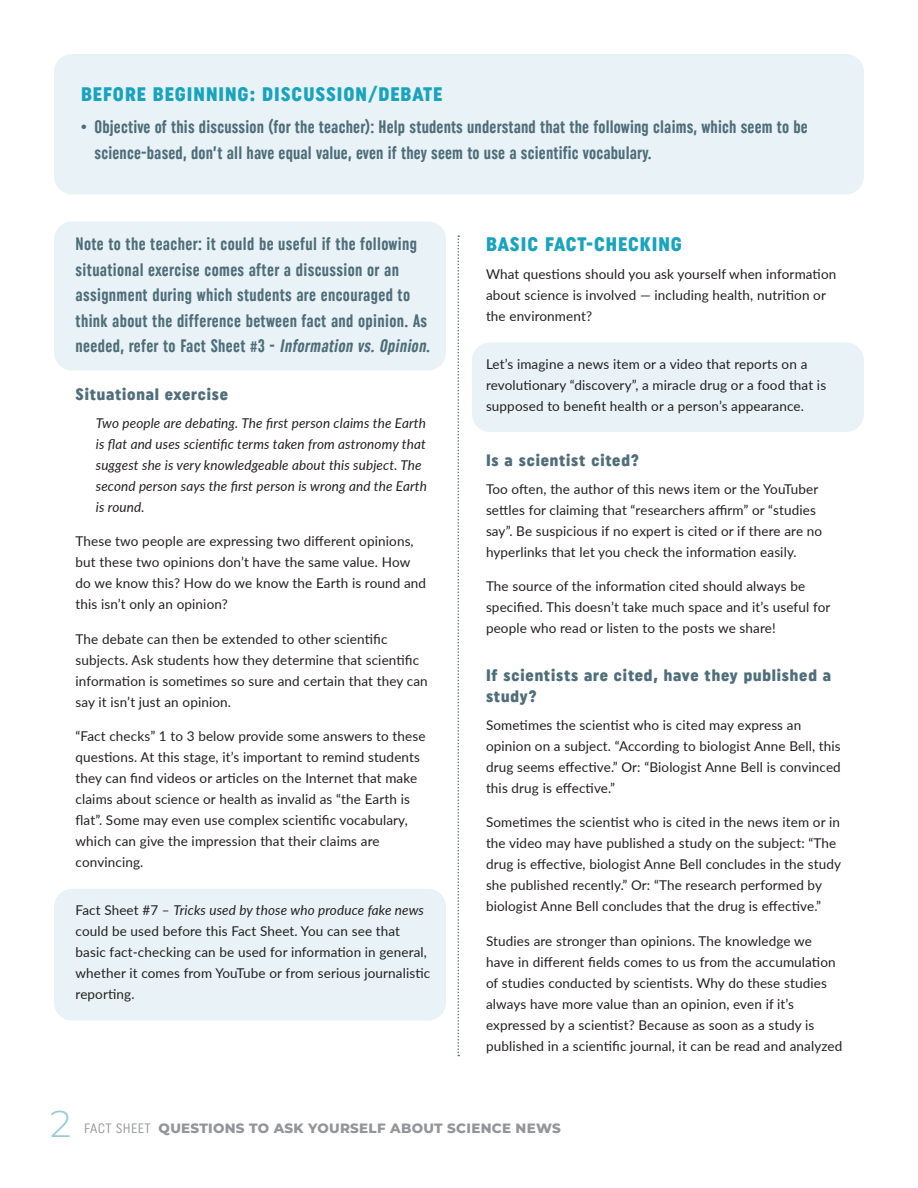
<style>
.page{position:relative;width:918px;height:1188px;background:#fff}
.page>*{position:absolute;margin:0;border:0;box-sizing:border-box;transform-origin:0 0}
.t1{font:300 37.5px "Montserrat";color:#9acad9}
.Titre_3{font:19.5px "Uniform Condensed 3";letter-spacing:.05em;color:#19a3bd}
.t2{font:18px/25.5px "Uniform Extra Condensed 3";letter-spacing:.015em;color:#4e6d79}
.Sous-titre_gris{font:16.5px/21px "Uniform Condensed 3";letter-spacing:.05em;color:#506d7a}
.Texte-courant___SB{font:13.5px/21px "Lato";letter-spacing:.01em;color:#231f20}
.Texte_courant___sans{font:13.5px/21px "Lato";letter-spacing:.01em;color:#231f20}
.Texte_courant___sans-2{font:italic 13.5px/21px "Lato";letter-spacing:.01em;color:#231f20}
.t3{font:800 13.5px "Montserrat";letter-spacing:.02em;color:#939598}
.s1{font-style:italic}
.s2{font-family:"Uniform Condensed 6";font-weight:400}
</style>
<div class="page">
<div style="left:54px;top:54px;width:810px;height:140px;background:#e9f3f7;border-radius:18px"></div>
<div style="left:54px;top:221px;width:392px;height:149px;background:#e9f3f7;border-radius:18px"></div>
<div style="left:54px;top:889px;width:392px;height:132px;background:#e9f3f7;border-radius:18px"></div>
<div style="left:472px;top:342px;width:392px;height:90px;background:#e9f3f7;border-radius:18px"></div>
<svg style="left:458px;top:235px;width:1px;height:821px"></svg>
<p class="Titre_3" style="left:81px;top:83px;width:363px">BEFORE BEGINNING: DISCUSSION/DEBATE</p>
<p class="t2" style="left:94px;top:114px;width:715px;text-indent:-14px">• Objective of this discussion (for the teacher): Help students understand that the following claims, which seem to be science-based, don’t all have equal value, even if they seem to use a scientific vocabulary.</p>
<p class="t2" style="left:76px;top:231px;width:356px">Note to the teacher: it could be useful if the following situational exercise comes after a discussion or an assignment during which students are encouraged to think about the difference between fact and opinion. As needed, refer to Fact Sheet #3 - <span class="s1">Information vs.Opinion</span>.</p>
<p class="Sous-titre_gris" style="left:76px;top:383px;width:154px">Situational exercise</p>
<p class="Texte_courant___sans-2" style="left:96px;top:412px;width:333px">Two people are debating. The first person claims the Earth is flat and uses scientific terms taken from astronomy that suggest she is very knowledgeable about this subject. The second person says the first person is wrong and the Earth is round.</p>
<p class="Texte-courant___SB" style="left:76px;top:530px;width:352px">These two people are expressing two different opinions, but these two opinions don’t have the same value. How do we know this? How do we know the Earth is round and this isn’t only an opinion?</p>
<p class="Texte-courant___SB" style="left:76px;top:628px;width:354px">The debate can then be extended to other scientific subjects. Ask students how they determine that scientific information is sometimes so sure and certain that they can say it isn’t just an opinion.</p>
<p class="Texte-courant___SB" style="left:76px;top:725px;width:352px">“Fact checks” 1 to 3 below provide some answers to these questions. At this stage, it’s important to remind students they can find videos or articles on the Internet that make claims about science or health as invalid as “the Earth is flat”. Some may even use complex scientific vocabulary, which can give the impression that their claims are convincing.</p>
<p class="Texte-courant___SB" style="left:76px;top:899px;width:356px">Fact Sheet #7 – <span class="s1">Tricks used by those who produce fake news </span>could be used before this Fact Sheet. You can see that basic fact-checking can be used for information in general, whether it comes from YouTube or from serious journalistic reporting.</p>
<p class="Titre_3" style="left:486px;top:233px;width:198px">BASIC FACT-CHECKING</p>
<p class="Texte_courant___sans" style="left:486px;top:263px;width:352px">What questions should you ask yourself when information about science is involved — including health, nutrition or the environment?</p>
<p class="Texte-courant___SB" style="left:486px;top:353px;width:342px">Let’s imagine a news item or a video that reports on a revolutionary “discovery”, a miracle drug or a food that is supposed to benefit health or a person’s appearance.</p>
<p class="Sous-titre_gris" style="left:486px;top:449px;width:154px">Is a scientist cited?</p>
<p class="Texte_courant___sans" style="left:486px;top:478px;width:338px">Too often, the author of this news item or the YouTuber settles for claiming that “researchers affirm” or “studies say”. Be suspicious if no expert is cited or if there are no hyperlinks that let you check the information easily.</p>
<p class="Texte-courant___SB" style="left:486px;top:575px;width:346px">The source of the information cited should always be specified. This doesn’t take much space and it’s useful for people who read or listen to the posts we share!</p>
<p class="Sous-titre_gris" style="left:486px;top:665px;width:347px">If scientists are cited, have they published a study?</p>
<p class="Texte_courant___sans" style="left:486px;top:714px;width:356px">Sometimes the scientist who is cited may express an opinion on a subject. “According to biologist Anne Bell, this drug seems effective.” Or: “Biologist Anne Bell is convinced this drug is effective.”</p>
<p class="Texte-courant___SB" style="left:486px;top:811px;width:357px">Sometimes the scientist who is cited in the news item or in the video may have published a study on the subject: “The drug is effective, biologist Anne Bell concludes in the study she published recently.” Or: “The research performed by biologist Anne Bell concludes that the drug is effective.”</p>
<p class="Texte-courant___SB" style="left:486px;top:930px;width:358px">Studies are stronger than opinions. The knowledge we have in different fields comes to us from the accumulation of studies conducted by scientists. Why do these studies always have more value than an opinion, even if it’s expressed by a scientist? Because as soon as a study is published in a scientific journal, it can be read and analyzed</p>
<p class="t1" style="left:50px;top:1098px;width:23px">2</p>
<p class="t3" style="left:84px;top:1118px;width:478px"><span class="s2">FACT SHEET</span> QUESTIONS TO ASK YOURSELF ABOUT SCIENCE NEWS</p>
</div>
